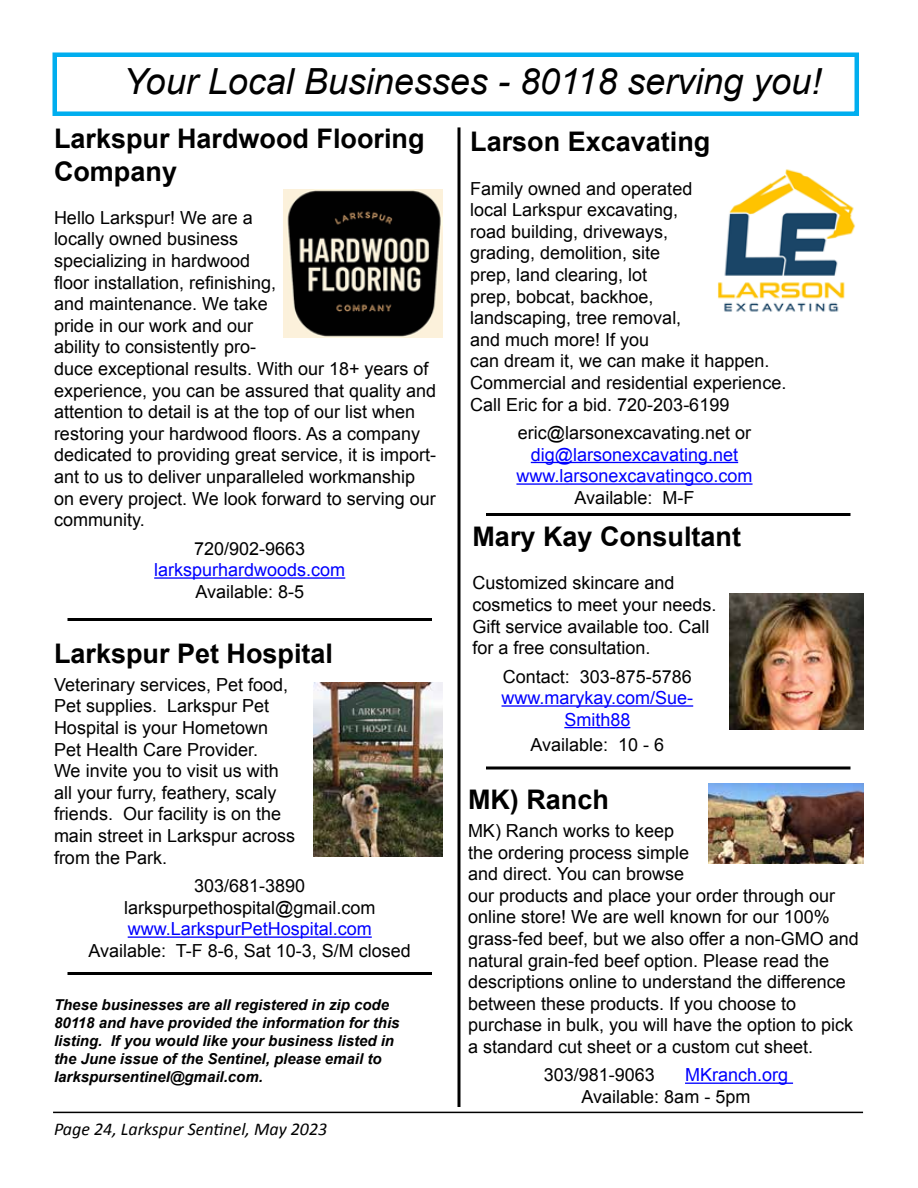
<style>
.page{position:relative;width:918px;height:1188px;background:#fff}
.page>*{position:absolute;margin:0;border:0;box-sizing:border-box;transform-origin:0 0}
.t1{font:italic 36px "Arial";color:#000}
.t2{font:700 27px/32.4px "Arial";color:#000}
.t3{font:18px/21.6px "Arial";color:#000}
.t4{font:18px/21.6px "Arial";color:#00f;text-align:center}
.t5{font:italic 18px "Calibri";color:#000}
.t6{font:italic 700 15px/18px "Arial";color:#000}
</style>
<div class="page">
<hr style="left:53px;top:1112px;width:810px;height:1px;background:#000">
<img style="left:284px;top:189px;width:158px;height:149px">
<img style="left:313px;top:683px;width:130px;height:173px">
<img style="left:718px;top:169px;width:137px;height:143px">
<img style="left:729px;top:594px;width:135px;height:135px">
<div style="left:52px;top:52px;width:807px;height:64px;border:4px solid #00aeef"></div>
<hr style="left:68px;top:618px;width:364px;height:3px;background:#000">
<hr style="left:68px;top:972px;width:364px;height:3px;background:#000">
<hr style="left:486px;top:513px;width:364px;height:3px;background:#000">
<svg style="left:486px;top:766px;width:364px;height:4px"></svg>
<hr style="left:154px;top:577px;width:191px;height:2px;background:#00f">
<hr style="left:128px;top:936px;width:244px;height:2px;background:#00f">
<hr style="left:531px;top:462px;width:207px;height:1px;background:#00f">
<hr style="left:516px;top:483px;width:237px;height:2px;background:#00f">
<hr style="left:502px;top:705px;width:191px;height:2px;background:#00f">
<hr style="left:564px;top:727px;width:66px;height:1px;background:#00f">
<hr style="left:685px;top:1083px;width:108px;height:1px;background:#00f">
<img style="left:708px;top:783px;width:156px;height:81px">
<hr style="left:458px;top:127px;width:2px;height:980px;background:#000">
<h1 class="t1" style="left:124px;top:58px;width:699px">Your Local Businesses - 80118 serving you!</h1>
<h2 class="t2" style="left:54px;top:123px;width:372px">Larkspur Hardwood Flooring<br>Company</h2>
<p class="t3" style="left:54px;top:207px;width:384px">Hello Larkspur! We are a<br>locally owned business<br>specializing in hardwood<br>floor installation, refinishing,<br>and maintenance. We take<br>pride in our work and our<br>ability to consistently pro-<br>duce exceptional results. With our 18+ years of experience, you can be assured that quality and attention to detail is at the top of our list when restoring your hardwood floors. As a company dedicated to providing great service, it is import&shy;ant to us to deliver unparalleled workmanship on every project. We look forward to serving our community.</p>
<p class="t3" style="left:194px;top:538px;width:113px">720/902-9663</p>
<p class="t4" style="left:154px;top:559px;width:193px">larkspurhardwoods.com</p>
<p class="t3" style="left:195px;top:581px;width:110px">Available: 8-5</p>
<h2 class="t2" style="left:54px;top:638px;width:281px">Larkspur Pet Hospital</h2>
<p class="t3" style="left:54px;top:674px;width:243px">Veterinary services, Pet food,<br>Pet supplies. Larkspur Pet<br>Hospital is your Hometown<br>Pet Health Care Provider.<br>We invite you to visit us with all your furry, feathery, scaly friends. Our facility is on the main street in Larkspur across from the Park.</p>
<p class="t3" style="left:124px;top:875px;width:253px;text-align:center">303/681-3890 larkspurpethospital@gmail.com</p>
<p class="t4" style="left:128px;top:918px;width:246px">www.LarkspurPetHospital.com</p>
<p class="t3" style="left:89px;top:940px;width:324px">Available: T-F 8-6, Sat 10-3, S/M closed</p>
<p class="t6" style="left:54px;top:996px;width:347px">These businesses are all registered in zip code 80118 and have provided the information for this listing. If you would like your business listed in the June issue of the Sentinel, please email to larkspursentinel@gmail.com.</p>
<p class="t5" style="left:54px;top:1116px;width:275px">Page 24, Larkspur Sentinel, May 2023</p>
<h2 class="t2" style="left:470px;top:127px;width:242px">Larson Excavating</h2>
<p class="t3" style="left:470px;top:178px;width:318px">Family owned and operated<br>local Larkspur excavating,<br>road building, driveways,<br>grading, demolition, site<br>prep, land clearing, lot<br>prep, bobcat, backhoe,<br>landscaping, tree removal,<br>and much more! If you<br>can dream it, we can make it happen.<br>Commercial and residential experience.<br>Call Eric for a bid. 720-203-6199</p>
<p class="t3" style="left:518px;top:422px;width:235px">eric@larsonexcavating.net or</p>
<p class="t4" style="left:516px;top:444px;width:238px">dig@larsonexcavating.net www.larsonexcavatingco.com</p>
<p class="t3" style="left:575px;top:487px;width:121px">Available: M-F</p>
<h2 class="t2" style="left:472px;top:521px;width:270px">Mary Kay Consultant</h2>
<p class="t3" style="left:472px;top:572px;width:246px">Customized skincare and cosmetics to meet your needs.<br>Gift service available too. Call for a free consultation.</p>
<p class="t3" style="left:503px;top:666px;width:191px">Contact: 303-875-5786</p>
<p class="t4" style="left:502px;top:687px;width:193px">www.marykay.com/Sue-<br>Smith88</p>
<p class="t3" style="left:530px;top:734px;width:135px">Available: 10 - 6</p>
<h2 class="t2" style="left:468px;top:784px;width:142px">MK) Ranch</h2>
<p class="t3" style="left:468px;top:820px;width:392px">MK) Ranch works to keep<br>the ordering process simple<br>and direct. You can browse<br>our products and place your order through our online store! We are well known for our 100% grass-fed beef, but we also offer a non-GMO and natural grain-fed beef option. Please read the descriptions online to understand the difference between these products. If you choose to purchase in bulk, you will have the option to pick a standard cut sheet or a custom cut sheet.</p>
<p class="t3" style="left:544px;top:1064px;width:113px">303/981-9063</p>
<p class="t4" style="left:685px;top:1064px;width:105px">MKranch.org</p>
<p class="t3" style="left:582px;top:1086px;width:170px">Available: 8am - 5pm</p>
</div>
